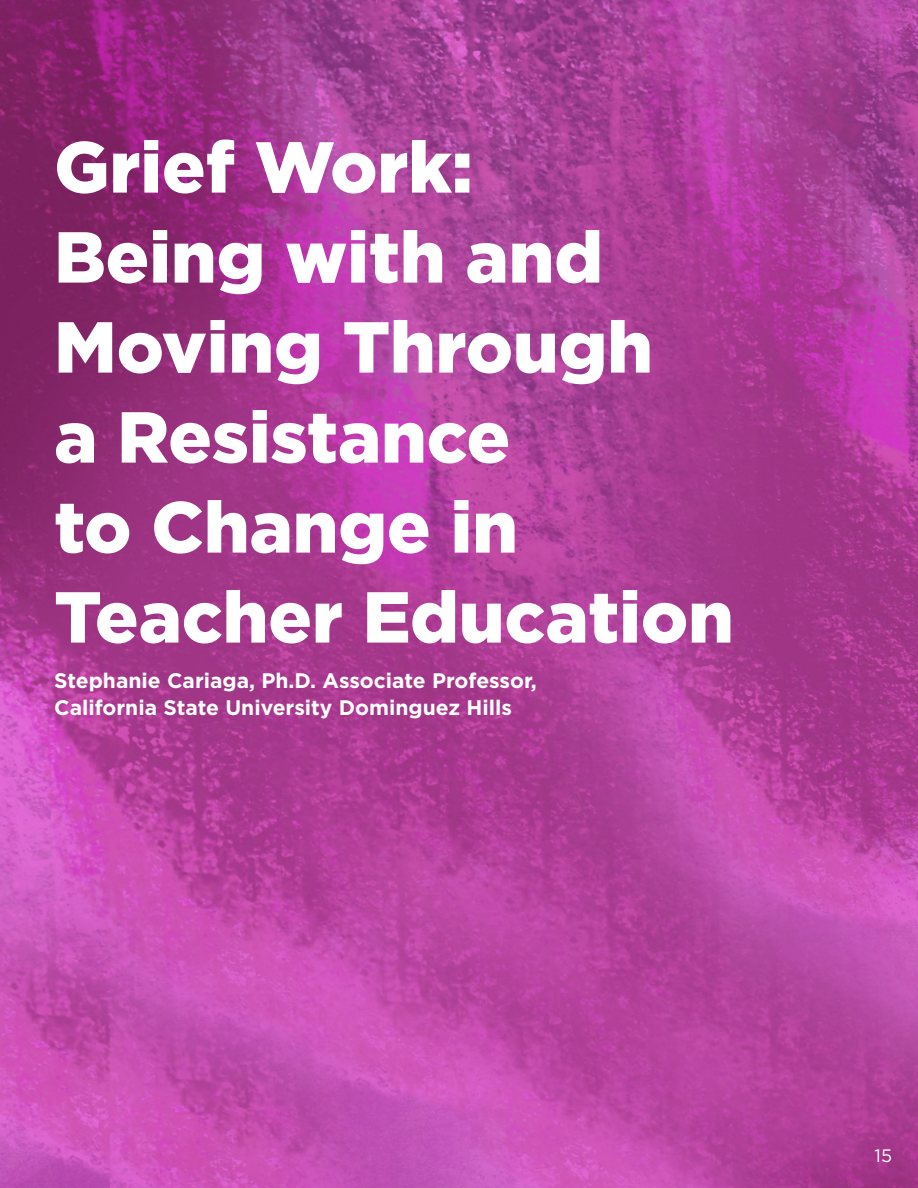
<style>
.page{position:relative;width:918px;height:1188px;background:#fff}
.page>*{position:absolute;margin:0;border:0;box-sizing:border-box;transform-origin:0 0}
.t1{font:900 72px "Gotham";color:#fff}
.t2{font:700 21px "Gotham";color:#fff}
.t3{font:18px "Gotham";color:#fff}
</style>
<div class="page">
<img style="left:0;top:0;width:918px;height:1188px">
<p class="t1" style="left:54px;top:118px;width:420px">Grief Work:</p>
<p class="t1" style="left:54px;top:208px;width:550px">Being with and</p>
<p class="t1" style="left:54px;top:298px;width:600px">Moving Through</p>
<p class="t1" style="left:54px;top:388px;width:458px">a Resistance</p>
<p class="t1" style="left:54px;top:478px;width:465px">to Change in</p>
<p class="t1" style="left:54px;top:568px;width:681px">Teacher Education</p>
<p class="t2" style="left:54px;top:666px;width:484px">Stephanie Cariaga, Ph.D. Associate Professor,</p>
<p class="t2" style="left:54px;top:693px;width:459px">California State University Dominguez Hills</p>
<p class="t3" style="left:875px;top:1144px;width:19px">15</p>
</div>
